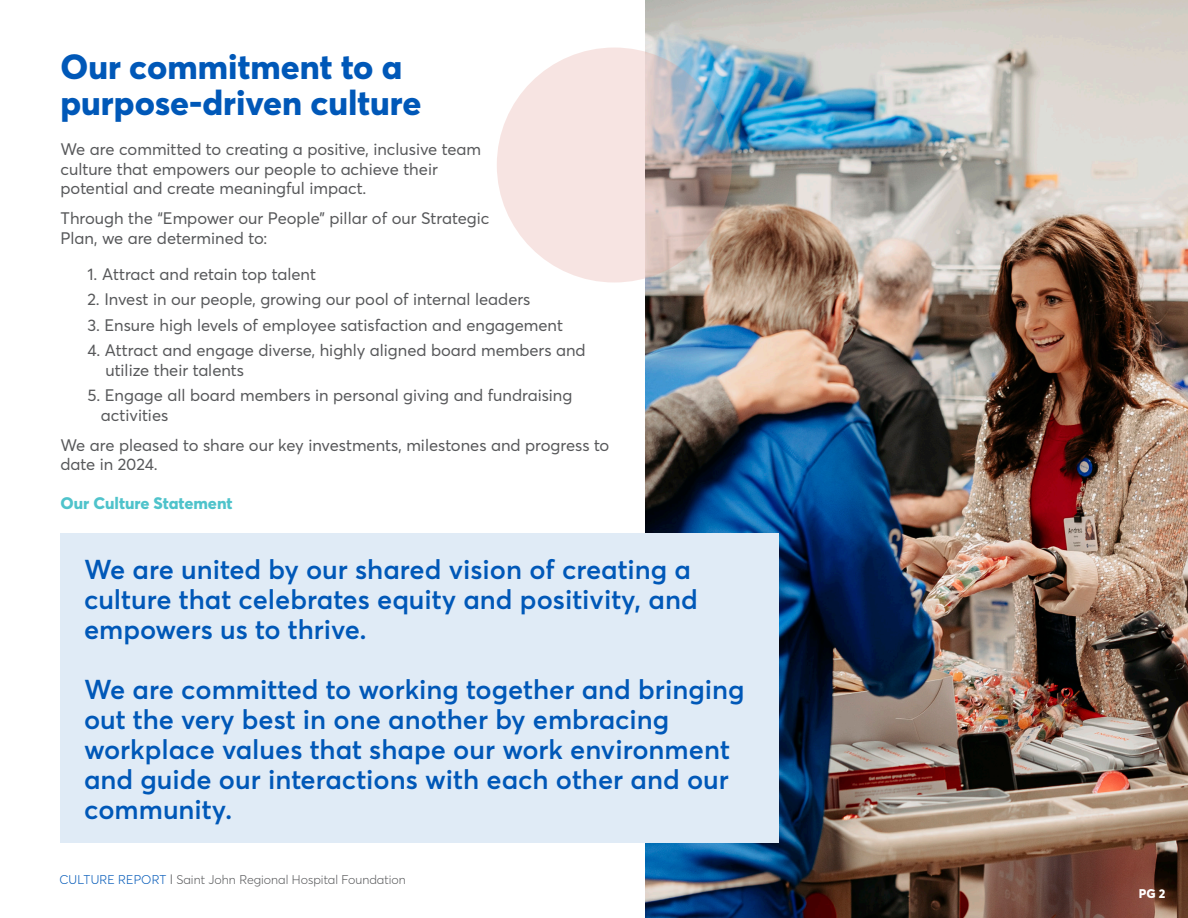
<style>
.page{position:relative;width:1188px;height:918px;background:#fff}
.page>*{position:absolute;margin:0;border:0;box-sizing:border-box;transform-origin:0 0}
.t1{font:800 34.5px/36px "Averta";color:#0058b8}
.t2{font:600 27px/30px "Averta";color:#0058b8}
.t3{font:16.5px/19.5px "Averta";color:#57585a}
.t4{font:800 16.5px "Averta";color:#4fc3cb}
.t5{font:300 12.45px "Averta";color:#57585a}
.t6{font:800 12.45px "Averta";color:#fff}
.s1{color:#0058b8}
.s2{font-size:13.5px}
</style>
<div class="page">
<img style="left:646px;top:0;width:542px;height:918px">
<div style="left:60px;top:534px;width:719px;height:309px;background:#e0ebf6"></div>
<svg style="left:497px;top:48px;width:235px;height:235px;background:#e0d1d0"></svg>
<p class="t1" style="left:60px;top:47px;width:362px">Our commitment to a purpose-driven culture</p>
<p class="t3" style="left:60px;top:139px;width:422px">We are committed to creating a positive, inclusive team culture that empowers our people to achieve their potential and create meaningful impact.</p>
<p class="t3" style="left:60px;top:208px;width:430px">Through the “Empower our People” pillar of our Strategic</p>
<p class="t3" style="left:60px;top:227px;width:208px">Plan, we are determined to:</p>
<p class="t3" style="left:87px;top:263px;width:230px">1. Attract and retain top talent</p>
<p class="t3" style="left:87px;top:289px;width:445px">2. Invest in our people, growing our pool of internal leaders</p>
<p class="t3" style="left:87px;top:314px;width:477px">3. Ensure high levels of employee satisfaction and engagement</p>
<p class="t3" style="left:87px;top:340px;width:500px">4. Attract and engage diverse, highly aligned board members and</p>
<p class="t3" style="left:105px;top:359px;width:140px">utilize their talents</p>
<p class="t3" style="left:87px;top:385px;width:486px">5. Engage all board members in personal giving and fundraising</p>
<p class="t3" style="left:101px;top:404px;width:69px">activities</p>
<p class="t3" style="left:60px;top:434px;width:550px">We are pleased to share our key investments, milestones and progress to date in 2024.</p>
<p class="t4" style="left:60px;top:492px;width:174px">Our Culture Statement</p>
<p class="t2" style="left:84px;top:553px;width:615px">We are united by our shared vision of creating a culture that celebrates equity and positivity, and empowers us to thrive.</p>
<p class="t2" style="left:84px;top:673px;width:662px">We are committed to working together and bringing out the very best in one another by embracing workplace values that shape our work environment and guide our interactions with each other and our community.</p>
<p class="t5" style="left:59px;top:871px;width:348px"><span class="s1">CULTURE REPORT</span> <span class="s2">I</span> Saint John Regional Hospital Foundation</p>
<p class="t6" style="left:1139px;top:885px;width:28px">PG 2</p>
</div>
